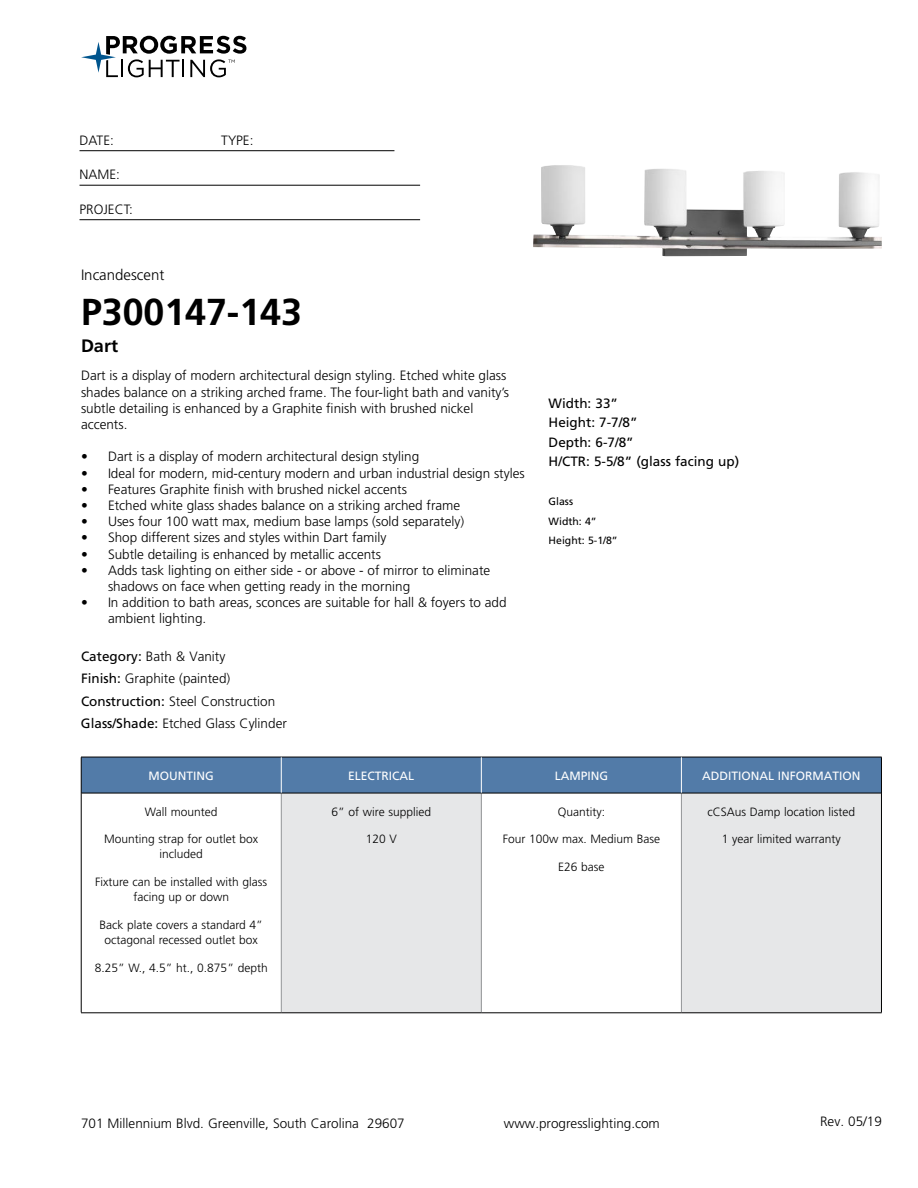
<style>
.page{position:relative;width:918px;height:1188px;background:#fff}
.page>*{position:absolute;margin:0;border:0;box-sizing:border-box;transform-origin:0 0}
.t1{font:700 37.5px "Frutiger LT Std";color:#000}
.t2{font:700 18px "Frutiger LT Std";color:#000}
.t3{font:300 15px "Frutiger LT Std";color:#000}
.t4{font:300 13.5px/16.2px "Frutiger LT Std";color:#000}
.t5{font:13.5px/19.5px "Frutiger LT Std";color:#000}
.t6{font:300 12px/15px "Frutiger LT Std";color:#000;text-align:center}
.t7{font:12px "Frutiger LT Std";color:#fff}
.t8{font:10.5px/19.5px "Frutiger LT Std";color:#000}
.s1{font-weight:400}
</style>
<div class="page">
<svg style="left:81px;top:36px;width:165px;height:41px"></svg>
<hr style="left:80px;top:150px;width:314px;height:1px;background:#000">
<hr style="left:80px;top:185px;width:340px;height:1px;background:#000">
<hr style="left:80px;top:219px;width:340px;height:1px;background:#000">
<div style="left:82px;top:758px;width:799px;height:35px;background:#527ba8"></div>
<div style="left:281px;top:793px;width:200px;height:220px;background:#e6e7e8"></div>
<div style="left:681px;top:793px;width:200px;height:220px;background:#e6e7e8"></div>
<hr style="left:281px;top:793px;width:1px;height:219px;background:#939598">
<hr style="left:481px;top:793px;width:1px;height:219px;background:#939598">
<hr style="left:681px;top:793px;width:1px;height:219px;background:#939598">
<hr style="left:81px;top:793px;width:200px;height:1px;background:#000">
<hr style="left:281px;top:793px;width:200px;height:1px;background:#000">
<hr style="left:481px;top:793px;width:200px;height:1px;background:#000">
<hr style="left:681px;top:793px;width:200px;height:1px;background:#000">
<hr style="left:81px;top:1012px;width:200px;height:1px;background:#000">
<hr style="left:281px;top:1012px;width:200px;height:1px;background:#000">
<hr style="left:481px;top:1012px;width:200px;height:1px;background:#000">
<hr style="left:681px;top:1012px;width:201px;height:1px;background:#000">
<hr style="left:81px;top:757px;width:200px;height:1px;background:#000">
<hr style="left:81px;top:757px;width:1px;height:36px;background:#000">
<hr style="left:281px;top:757px;width:200px;height:1px;background:#000">
<hr style="left:481px;top:757px;width:200px;height:1px;background:#000">
<hr style="left:681px;top:757px;width:201px;height:1px;background:#000">
<hr style="left:881px;top:757px;width:1px;height:36px;background:#000">
<hr style="left:81px;top:793px;width:1px;height:219px;background:#000">
<hr style="left:881px;top:793px;width:1px;height:219px;background:#000">
<hr style="left:281px;top:757px;width:1px;height:36px;background:#fff">
<hr style="left:681px;top:757px;width:1px;height:36px;background:#fff">
<hr style="left:481px;top:757px;width:1px;height:36px;background:#fff">
<img style="left:533px;top:165px;width:349px;height:91px">
<p class="t4" style="left:80px;top:133px;width:36px">DATE:</p>
<p class="t4" style="left:221px;top:133px;width:34px">TYPE:</p>
<p class="t4" style="left:80px;top:168px;width:42px">NAME:</p>
<p class="t4" style="left:80px;top:202px;width:55px">PROJECT:</p>
<p class="t3" style="left:81px;top:269px;width:85px">Incandescent</p>
<h1 class="t1" style="left:81px;top:290px;width:222px">P300147-143</h1>
<h2 class="t2" style="left:81px;top:335px;width:39px">Dart</h2>
<p class="t4" style="left:81px;top:369px;width:430px">Dart is a display of modern architectural design styling. Etched white glass shades balance on a striking arched frame. The four-light bath and vanity’s subtle detailing is enhanced by a Graphite finish with brushed nickel accents.</p>
<p class="t4" style="left:81px;top:450px;width:340px">• Dart is a display of modern architectural design styling</p>
<p class="t4" style="left:81px;top:466px;width:445px">• Ideal for modern, mid-century modern and urban industrial design styles</p>
<p class="t4" style="left:81px;top:482px;width:328px">• Features Graphite finish with brushed nickel accents</p>
<p class="t4" style="left:81px;top:498px;width:381px">• Etched white glass shades balance on a striking arched frame</p>
<p class="t4" style="left:81px;top:514px;width:385px">• Uses four 100 watt max, medium base lamps (sold separately)</p>
<p class="t4" style="left:81px;top:531px;width:307px">• Shop different sizes and styles within Dart family</p>
<p class="t4" style="left:81px;top:547px;width:302px">• Subtle detailing is enhanced by metallic accents</p>
<p class="t4" style="left:108px;top:563px;width:384px;text-indent:-27px">• Adds task lighting on either side - or above - of mirror to eliminate shadows on face when getting ready in the morning</p>
<p class="t4" style="left:108px;top:595px;width:400px;text-indent:-27px">• In addition to bath areas, sconces are suitable for hall &amp; foyers to add ambient lighting.</p>
<p class="t4" style="left:81px;top:646px;width:207px;line-height:22.5px"><span class="s1">Category:</span> Bath &amp; Vanity<br><span class="s1">Finish:</span> Graphite (painted)<br><span class="s1">Construction:</span> Steel Construction<br><span class="s1">Glass/Shade:</span> Etched Glass Cylinder</p>
<p class="t7" style="left:149px;top:770px;width:67px">MOUNTING</p>
<p class="t7" style="left:348px;top:770px;width:68px">ELECTRICAL</p>
<p class="t7" style="left:555px;top:770px;width:55px">LAMPING</p>
<p class="t7" style="left:702px;top:770px;width:160px">ADDITIONAL INFORMATION</p>
<p class="t6" style="left:145px;top:805px;width:74px">Wall mounted</p>
<p class="t6" style="left:104px;top:833px;width:156px">Mounting strap for outlet box included</p>
<p class="t6" style="left:95px;top:875px;width:174px">Fixture can be installed with glass facing up or down</p>
<p class="t6" style="left:100px;top:918px;width:165px">Back plate covers a standard 4” octagonal recessed outlet box</p>
<p class="t6" style="left:95px;top:961px;width:174px">8.25” W., 4.5” ht., 0.875” depth</p>
<p class="t5" style="left:549px;top:394px;width:192px">Width: 33”<br>Height: 7-7/8”<br>Depth: 6-7/8”<br>H/CTR: 5-5/8” (glass facing up)</p>
<p class="t8" style="left:549px;top:492px;width:71px">Glass<br>Width: 4”<br>Height: 5-1/8”</p>
<p class="t6" style="left:332px;top:805px;width:101px">6” of wire supplied</p>
<p class="t6" style="left:366px;top:833px;width:33px">120 V</p>
<p class="t6" style="left:708px;top:805px;width:149px">cCSAus Damp location listed</p>
<p class="t6" style="left:722px;top:833px;width:120px">1 year limited warranty</p>
<p class="t6" style="left:558px;top:805px;width:49px">Quantity:</p>
<p class="t6" style="left:503px;top:833px;width:159px">Four 100w max. Medium Base</p>
<p class="t6" style="left:558px;top:860px;width:48px">E26 base</p>
<p class="t4" style="left:81px;top:1116px;width:325px">701 Millennium Blvd. Greenville, South Carolina 29607</p>
<p class="t4" style="left:504px;top:1116px;width:158px">www.progresslighting.com</p>
<p class="t4" style="left:820px;top:1114px;width:63px">Rev. 05/19</p>
</div>
